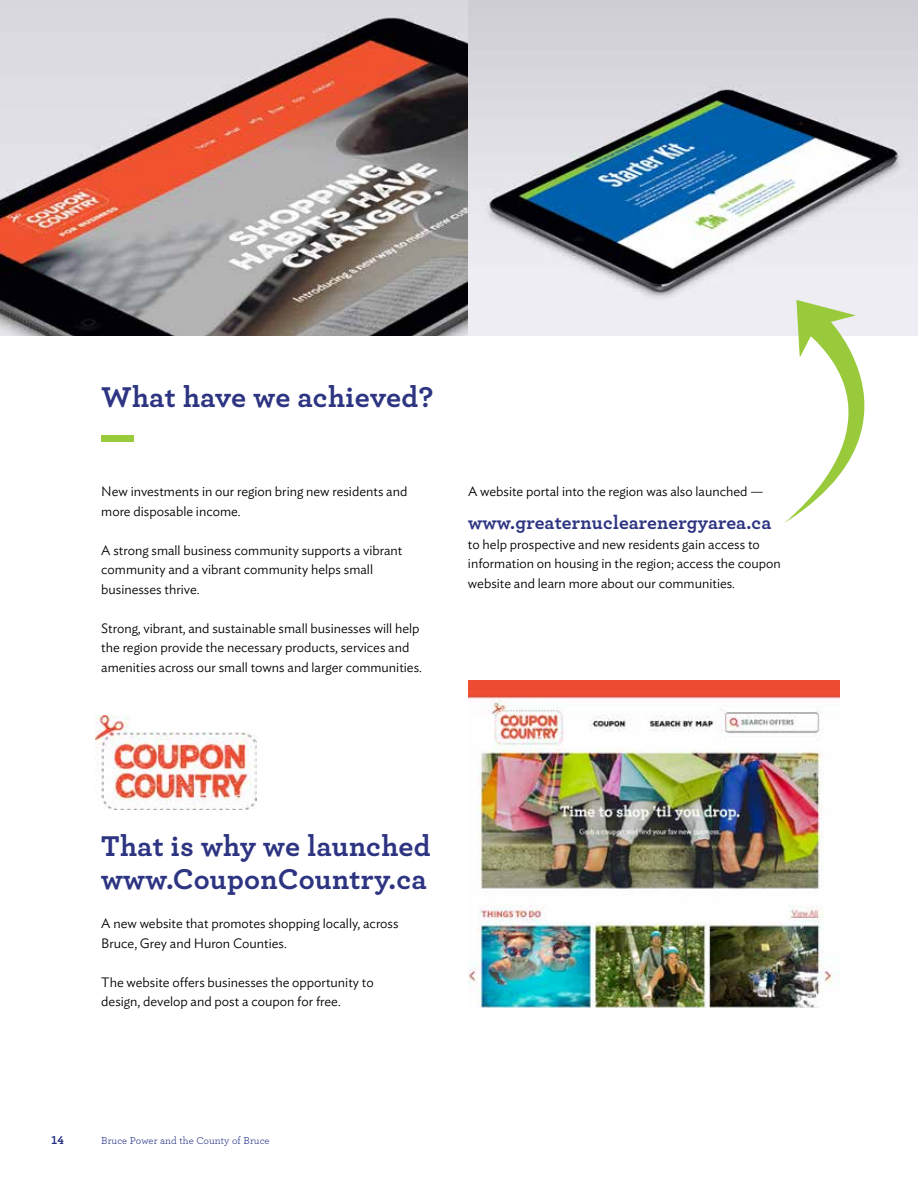
<style>
.page{position:relative;width:918px;height:1188px;background:#fff}
.page>*{position:absolute;margin:0;border:0;box-sizing:border-box;transform-origin:0 0}
.t1{font:700 30px/33px "Archer";letter-spacing:.01em;color:#2d3481}
.t2{font:700 19.5px "Archer";letter-spacing:.01em;color:#2d3481}
.t3{font:300 13.5px/19.5px "Ideal Sans";color:#000}
.t4{font:700 12px "Archer";color:#212e84}
.t5{font:10.5px "Archer";letter-spacing:.01em;color:#212e84}
</style>
<div class="page">
<img style="left:468px;top:0;width:450px;height:335px">
<div style="left:101px;top:435px;width:32px;height:6px;background:#99ca3c"></div>
<svg style="left:0;top:0;width:468px;height:335px;background:#a58f8d"></svg>
<img style="left:468px;top:681px;width:371px;height:327px">
<img style="left:96px;top:715px;width:160px;height:94px">
<svg style="left:784px;top:300px;width:83px;height:223px"></svg>
<h1 class="t1" style="left:101px;top:379px;width:334px">What have we achieved?</h1>
<p class="t3" style="left:101px;top:481px;width:308px">New investments in our region bring new residents and more disposable income.</p>
<p class="t3" style="left:101px;top:539px;width:303px">A strong small business community supports a vibrant community and a vibrant community helps small businesses thrive.</p>
<p class="t3" style="left:101px;top:617px;width:322px">Strong, vibrant, and sustainable small businesses will help the region provide the necessary products, services and amenities across our small towns and larger communities.</p>
<p class="t3" style="left:468px;top:481px;width:297px">A website portal into the region was also launched —</p>
<h2 class="t2" style="left:468px;top:507px;width:305px">www.greaternuclearenergyarea.ca</h2>
<p class="t3" style="left:468px;top:533px;width:314px">to help prospective and new residents gain access to information on housing in the region; access the coupon website and learn more about our communities.</p>
<h1 class="t1" style="left:101px;top:828px;width:331px">That is why we launched www.CouponCountry.ca</h1>
<p class="t3" style="left:101px;top:913px;width:299px">A new website that promotes shopping locally, across<br>Bruce, Grey and Huron Counties.</p>
<p class="t3" style="left:101px;top:971px;width:274px">The website offers businesses the opportunity to design, develop and post a coupon for free.</p>
<p class="t4" style="left:51px;top:1130px;width:14px">14</p>
<p class="t5" style="left:101px;top:1133px;width:170px">Bruce Power and the County of Bruce</p>
</div>
